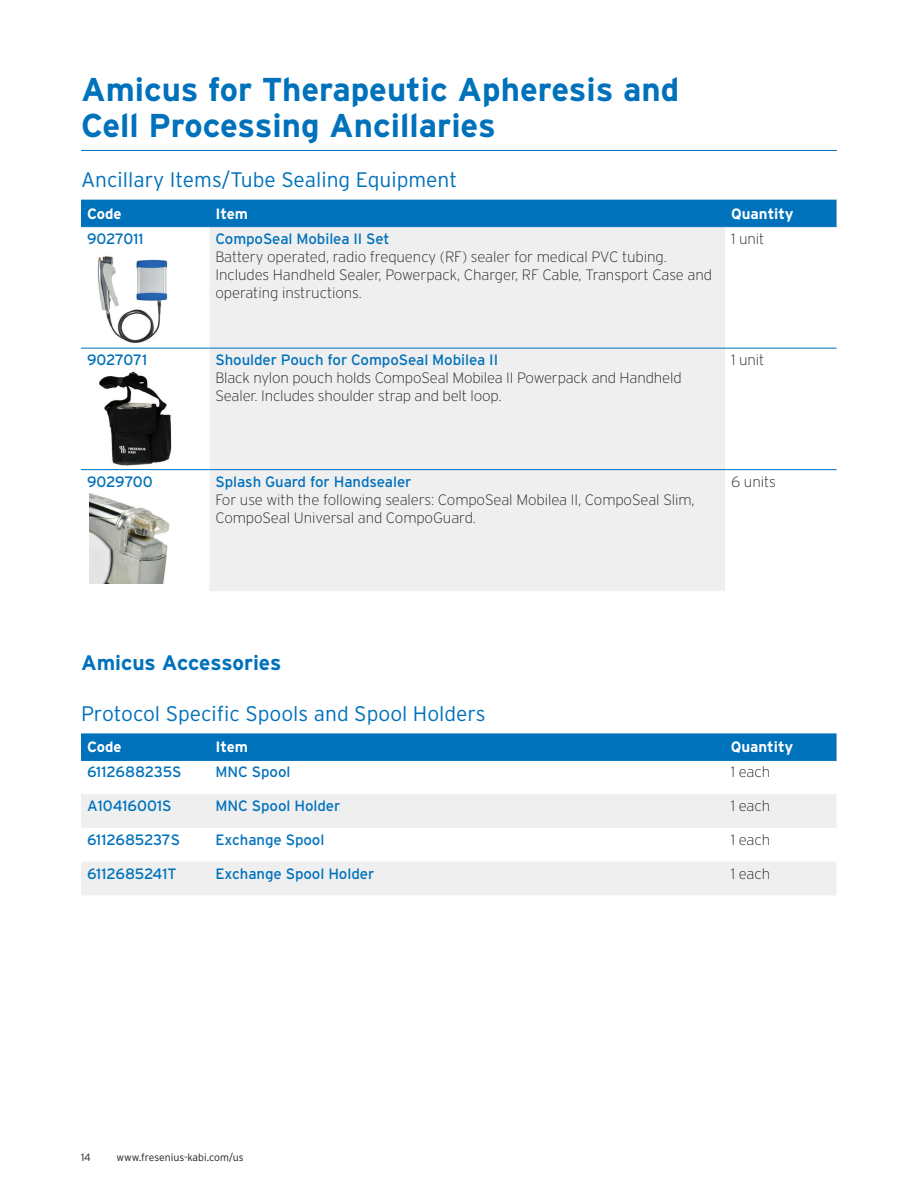
<style>
.page{position:relative;width:918px;height:1188px;background:#fff}
.page>*{position:absolute;margin:0;border:0;box-sizing:border-box;transform-origin:0 0}
.Headers{font:700 33px/36px "Interstate";color:#0071bb}
._14pt_subheads_CHART{font:300 21px "Interstate";color:#0071bb}
._14pt_Subheads_Bold{font:700 21px "Interstate";letter-spacing:-.005em;color:#0071bb}
.Body_No_Space_Before{font:200 15px/18px "Interstate";letter-spacing:-.005em;color:#231f20}
.Table_Label{font:15px "Interstate";letter-spacing:-.005em;color:#0071bb}
.Body{font:15px "Interstate";letter-spacing:-.005em;color:#0071bb}
.Table_Header_White{font:700 15px "Interstate";color:#fff}
.Body-2{font:200 15px "Interstate";letter-spacing:-.005em;color:#231f20}
.t1{font:300 10.5px "Interstate";color:#231f20}
.s1{font-weight:400;color:#0071bb}
</style>
<div class="page">
<div style="left:81px;top:733px;width:756px;height:27px;background:#0071bb"></div>
<svg style="left:81px;top:794px;width:755px;height:101px;fill:#efeff0"></svg>
<hr style="left:81px;top:760px;width:128px;height:1px;background:#0071bb">
<hr style="left:209px;top:760px;width:516px;height:1px;background:#0071bb">
<hr style="left:725px;top:760px;width:112px;height:1px;background:#0071bb">
<div style="left:81px;top:200px;width:756px;height:26px;background:#0071bb"></div>
<div style="left:209px;top:227px;width:516px;height:364px;background:#efeff0"></div>
<hr style="left:81px;top:226px;width:128px;height:1px;background:#0071bb">
<hr style="left:209px;top:226px;width:516px;height:1px;background:#0071bb">
<hr style="left:725px;top:226px;width:112px;height:1px;background:#0071bb">
<hr style="left:81px;top:469px;width:128px;height:1px;background:#0071bb">
<hr style="left:209px;top:469px;width:516px;height:1px;background:#0071bb">
<hr style="left:725px;top:469px;width:112px;height:1px;background:#0071bb">
<hr style="left:81px;top:348px;width:128px;height:1px;background:#0071bb">
<hr style="left:209px;top:348px;width:516px;height:1px;background:#0071bb">
<hr style="left:725px;top:348px;width:112px;height:1px;background:#0071bb">
<img style="left:97px;top:256px;width:71px;height:87px">
<img style="left:89px;top:493px;width:81px;height:91px">
<img style="left:99px;top:371px;width:73px;height:95px">
<hr style="left:81px;top:150px;width:756px;height:1px;background:#0071bb">
<p class="Headers" style="left:81px;top:71px;width:600px">Amicus for Therapeutic Apheresis and<br>Cell Processing Ancillaries</p>
<p class="_14pt_subheads_CHART" style="left:81px;top:168px;width:378px">Ancillary Items/Tube Sealing Equipment</p>
<p class="Table_Header_White" style="left:87px;top:205px;width:36px">Code</p>
<p class="Table_Header_White" style="left:215px;top:205px;width:34px">Item</p>
<p class="Table_Header_White" style="left:731px;top:205px;width:64px">Quantity</p>
<p class="Table_Label" style="left:87px;top:230px;width:58px">9027011</p>
<p class="Body_No_Space_Before" style="left:215px;top:229px;width:498px"><span class="s1">CompoSeal Mobilea II Set<br></span>Battery operated, radio frequency (RF) sealer for medical PVC tubing.<br>Includes Handheld Sealer, Powerpack, Charger, RF Cable, Transport Case and operating instructions.</p>
<p class="Body-2" style="left:731px;top:230px;width:35px">1 unit</p>
<p class="Table_Label" style="left:87px;top:351px;width:62px">9027071</p>
<p class="Body_No_Space_Before" style="left:215px;top:351px;width:468px"><span class="s1">Shoulder Pouch for CompoSeal Mobilea II<br></span>Black nylon pouch holds CompoSeal Mobilea II Powerpack and Handheld<br>Sealer. Includes shoulder strap and belt loop.</p>
<p class="Body_No_Space_Before" style="left:731px;top:351px;width:35px">1 unit</p>
<p class="Table_Label" style="left:87px;top:473px;width:67px">9029700</p>
<p class="Body_No_Space_Before" style="left:215px;top:472px;width:481px"><span class="s1">Splash Guard for Handsealer<br></span>For use with the following sealers: CompoSeal Mobilea II, CompoSeal Slim,<br>CompoSeal Universal and CompoGuard.</p>
<p class="Body-2" style="left:731px;top:473px;width:46px">6 units</p>
<p class="_14pt_Subheads_Bold" style="left:81px;top:651px;width:202px">Amicus Accessories</p>
<p class="_14pt_subheads_CHART" style="left:81px;top:701px;width:406px">Protocol Specific Spools and Spool Holders</p>
<p class="Table_Header_White" style="left:87px;top:739px;width:36px">Code</p>
<p class="Table_Header_White" style="left:215px;top:739px;width:34px">Item</p>
<p class="Table_Header_White" style="left:731px;top:739px;width:64px">Quantity</p>
<p class="Table_Label" style="left:87px;top:764px;width:96px">6112688235S</p>
<p class="Body" style="left:215px;top:764px;width:77px">MNC Spool</p>
<p class="Body-2" style="left:731px;top:764px;width:41px">1 each</p>
<p class="Table_Label" style="left:87px;top:797px;width:86px">A10416001S</p>
<p class="Body" style="left:215px;top:797px;width:127px">MNC Spool Holder</p>
<p class="Body-2" style="left:731px;top:798px;width:41px">1 each</p>
<p class="Table_Label" style="left:87px;top:831px;width:95px">6112685237S</p>
<p class="Body" style="left:215px;top:831px;width:111px">Exchange Spool</p>
<p class="Body-2" style="left:731px;top:831px;width:41px">1 each</p>
<p class="Table_Label" style="left:87px;top:865px;width:91px">6112685241T</p>
<p class="Body" style="left:215px;top:865px;width:160px">Exchange Spool Holder</p>
<p class="Body-2" style="left:731px;top:865px;width:41px">1 each</p>
<p class="t1" style="left:81px;top:1151px;width:11px">14</p>
<p class="t1" style="left:117px;top:1151px;width:128px">www.fresenius-kabi.com/us</p>
</div>
